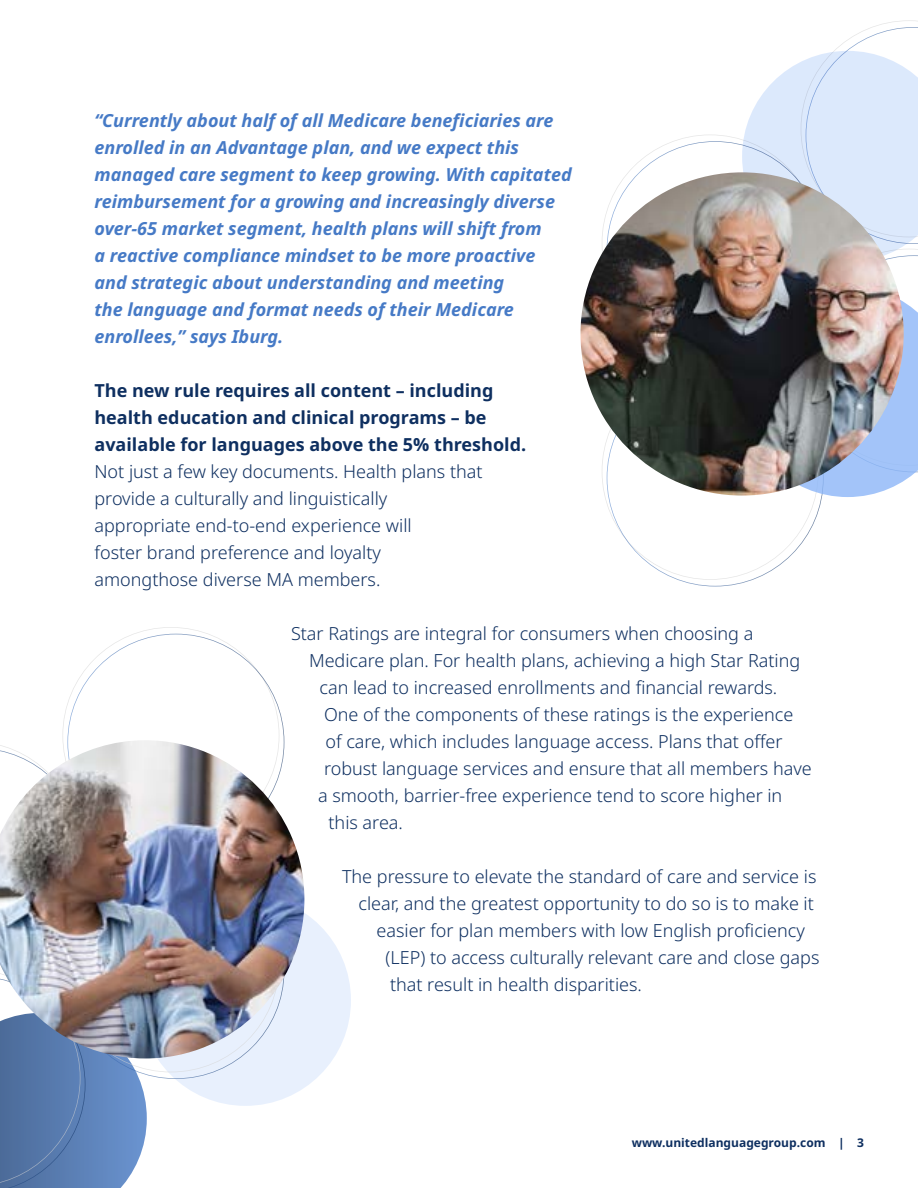
<style>
.page{position:relative;width:918px;height:1188px;background:#fff}
.page>*{position:absolute;margin:0;border:0;box-sizing:border-box;transform-origin:0 0}
.t1{font:300 18px/27px "Noto Sans";color:#0e2f60}
.t2{font:italic 700 18px/27px "Noto Sans";color:#467ac6}
.t3{font:700 18px/27px "Noto Sans";color:#0e2f60}
.t4{font:700 12px "Noto Sans";color:#0e2f60}
</style>
<div class="page">
<div style="left:140px;top:895px;width:211px;height:211px;background:#e8f0fd;border-radius:50%"></div>
<svg style="left:67px;top:634px;width:217px;height:106px"></svg>
<svg style="left:147px;top:1058px;width:93px;height:21px"></svg>
<svg style="left:0;top:1058px;width:147px;height:130px;background:#6284b7"></svg>
<img style="left:0;top:740px;width:304px;height:318px">
<svg style="left:607px;top:141px;width:135px;height:102px"></svg>
<svg style="left:607px;top:429px;width:215px;height:157px"></svg>
<svg style="left:742px;top:20px;width:176px;height:477px"></svg>
<img style="left:580px;top:172px;width:324px;height:324px;border-radius:162px">
<p class="t2" style="left:94px;top:108px;width:479px">“Currently about half of all Medicare beneficiaries are enrolled in an Advantage plan, and we expect this managed care segment to keep growing. With capitated reimbursement for a growing and increasingly diverse over-65 market segment, health plans will shift from<br>a reactive compliance mindset to be more proactive and strategic about understanding and meeting<br>the language and format needs of their Medicare enrollees,” says Iburg.</p>
<p class="t3" style="left:94px;top:378px;width:433px">The new rule requires all content – including health education and clinical programs – be available for languages above the 5% threshold.</p>
<p class="t1" style="left:94px;top:459px;width:390px">Not just a few key documents. Health plans that provide a culturally and linguistically appropriate end-to-end experience will<br>foster brand preference and loyalty amongthose diverse MA members.</p>
<p class="t1" style="left:291px;top:621px;width:464px">Star Ratings are integral for consumers when choosing a</p>
<p class="t1" style="left:309px;top:648px;width:493px">Medicare plan. For health plans, achieving a high Star Rating</p>
<p class="t1" style="left:320px;top:675px;width:459px">can lead to increased enrollments and financial rewards.</p>
<p class="t1" style="left:324px;top:702px;width:471px">One of the components of these ratings is the experience</p>
<p class="t1" style="left:325px;top:729px;width:459px">of care, which includes language access. Plans that offer</p>
<p class="t1" style="left:324px;top:756px;width:489px">robust language services and ensure that all members have</p>
<p class="t1" style="left:318px;top:783px;width:466px">a smooth, barrier-free experience tend to score higher in</p>
<p class="t1" style="left:328px;top:810px;width:76px">this area.</p>
<p class="t1" style="left:342px;top:864px;width:476px">The pressure to elevate the standard of care and service is</p>
<p class="t1" style="left:359px;top:891px;width:457px">clear, and the greatest opportunity to do so is to make it</p>
<p class="t1" style="left:377px;top:918px;width:430px">easier for plan members with low English proficiency</p>
<p class="t1" style="left:386px;top:945px;width:435px">(LEP) to access culturally relevant care and close gaps</p>
<p class="t1" style="left:390px;top:972px;width:253px">that result in health disparities.</p>
<p class="t4" style="left:632px;top:1136px;width:234px">www.unitedlanguagegroup.com | 3</p>
</div>
